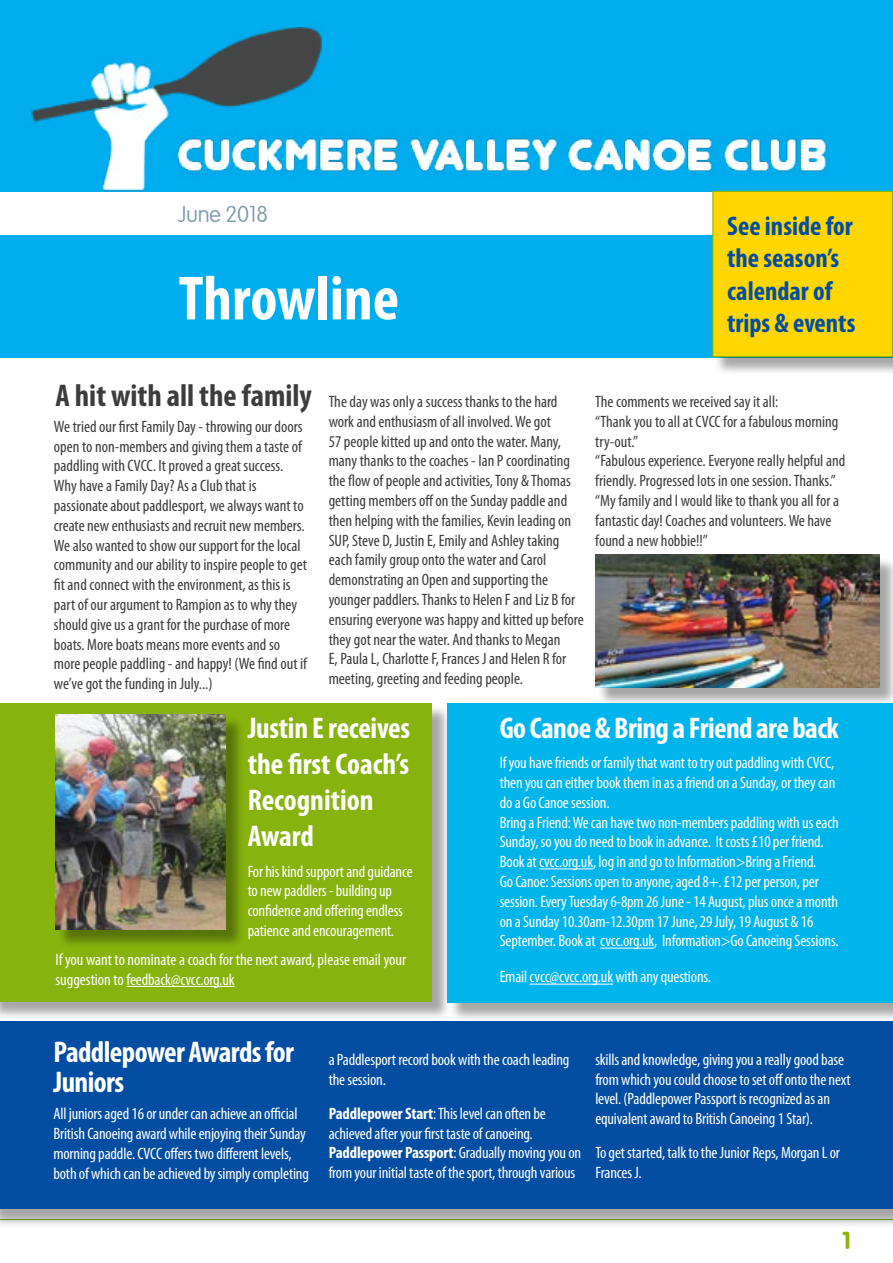
<style>
.page{position:relative;width:893px;height:1263px;background:#fff}
.page>*{position:absolute;margin:0;border:0;box-sizing:border-box;transform-origin:0 0}
.t1{font:700 condensed 63px "Myriad Pro";color:#fff}
.t2{font:700 condensed 31.5px "Myriad Pro";color:#3c3c3c}
.t3{font:700 condensed 30px/30px "Myriad Pro";letter-spacing:-.02em;color:#fff}
.t4{font:700 condensed 30px/36px "Myriad Pro";color:#fff}
.t5{font:700 condensed 27px/32.4px "Myriad Pro";color:#034ea2}
.t6{font:700 24px "VAG Rounded Black S Si";color:#86b30d}
.t7{font:100 22.5px "VAG Rounded Light S Si";letter-spacing:-.02em;color:#7b9aa9}
.t8{font:condensed 16.5px/19.8px "Myriad Pro";color:#3c3c3c}
.t9{font:condensed 16.5px/19.8px "Myriad Pro";letter-spacing:-.01em;color:#fff}
.s1{font-weight:700}
</style>
<div class="page">
<div style="left:0;top:705px;width:451px;height:315px;background:#000;opacity:.35"></div>
<div style="left:0;top:703px;width:432px;height:299px;background:#86b30d"></div>
<div style="left:0;top:0;width:893px;height:357px;background:#00aeef"></div>
<div style="left:0;top:192px;width:893px;height:43px;background:#fff"></div>
<div style="left:715px;top:193px;width:178px;height:183px;background:#000;opacity:.35"></div>
<div style="left:713px;top:191px;width:179px;height:166px;background:#ffd600"></div>
<div style="left:712px;top:191px;width:181px;height:166px;border:1px solid #86b30d"></div>
<img style="left:29px;top:27px;width:814px;height:170px">
<div style="left:598px;top:557px;width:295px;height:149px;background:#000;opacity:.35"></div>
<img style="left:595px;top:555px;width:285px;height:132px">
<div style="left:58px;top:717px;width:186px;height:232px;background:#000;opacity:.35"></div>
<img style="left:55px;top:714px;width:170px;height:216px">
<hr style="left:127px;top:986px;width:108px;height:1px;background:#fff">
<div style="left:450px;top:705px;width:443px;height:317px;background:#000;opacity:.35"></div>
<div style="left:447px;top:703px;width:446px;height:300px;background:#00b5ec"></div>
<hr style="left:539px;top:868px;width:54px;height:1px;background:#fff">
<hr style="left:600px;top:948px;width:54px;height:1px;background:#fff">
<hr style="left:529px;top:984px;width:84px;height:1px;background:#fff">
<div style="left:0;top:1023px;width:893px;height:204px;background:#000;opacity:.35"></div>
<div style="left:0;top:1021px;width:893px;height:188px;background:#034ea2"></div>
<h3 class="t7" style="left:179px;top:201px;width:91px">June 2018</h3>
<h1 class="t1" style="left:179px;top:259px;width:222px">Throwline</h1>
<h3 class="t5" style="left:727px;top:209px;width:130px">See inside for the season’s calendar of trips &amp; events</h3>
<h2 class="t2" style="left:55px;top:376px;width:258px">A hit with all the family</h2>
<p class="t8" style="left:54px;top:416px;width:255px">We tried our first Family Day - throwing our doors open to non-members and giving them a taste of paddling with CVCC. It proved a great success.<br>Why have a Family Day? As a Club that is passionate about paddlesport, we always want to create new enthusiasts and recruit new members.<br>We also wanted to show our support for the local community and our ability to inspire people to get fit and connect with the environment, as this is part of our argument to Rampion as to why they should give us a grant for the purchase of more boats. More boats means more events and so more people paddling - and happy! (We find out if we’ve got the funding in July...)</p>
<p class="t8" style="left:329px;top:391px;width:256px">The day was only a success thanks to the hard work and enthusiasm of all involved. We got<br>57 people kitted up and onto the water. Many, many thanks to the coaches - Ian P coordinating the flow of people and activities, Tony &amp; Thomas getting members off on the Sunday paddle and then helping with the families, Kevin leading on SUP, Steve D, Justin E, Emily and Ashley taking each family group onto the water and Carol demonstrating an Open and supporting the younger paddlers. Thanks to Helen F and Liz B for ensuring everyone was happy and kitted up before they got near the water. And thanks to Megan<br>E, Paula L, Charlotte F, Frances J and Helen R for meeting, greeting and feeding people.</p>
<p class="t8" style="left:595px;top:391px;width:251px">The comments we received say it all:<br>“Thank you to all at CVCC for a fabulous morning try-out.”<br>“Fabulous experience. Everyone really helpful and friendly. Progressed lots in one session. Thanks.” “My family and I would like to thank you all for a fantastic day! Coaches and volunteers. We have found a new hobbie!!”</p>
<h3 class="t4" style="left:248px;top:709px;width:164px">Justin E receives the first Coach’s<br>Recognition<br>Award</h3>
<p class="t9" style="left:248px;top:861px;width:167px">For his kind support and guidance to new paddlers - building up confidence and offering endless patience and encouragement.</p>
<p class="t9" style="left:55px;top:949px;width:352px">If you want to nominate a coach for the next award, please email your suggestion to feedback@cvcc.org.uk</p>
<h3 class="t3" style="left:500px;top:712px;width:341px">Go Canoe &amp; Bring a Friend are back</h3>
<p class="t9" style="left:500px;top:753px;width:341px">If you have friends or family that want to try out paddling with CVCC, then you can either book them in as a friend on a Sunday, or they can do a Go Canoe session.<br>Bring a Friend: We can have two non-members paddling with us each Sunday, so you do need to book in advance. It costs £10 per friend.<br>Book at cvcc.org.uk, log in and go to Information&gt;Bring a Friend.<br>Go Canoe: Sessions open to anyone, aged 8+. £12 per person, per session. Every Tuesday 6-8pm 26 June - 14 August, plus once a month on a Sunday 10.30am-12.30pm 17 June, 29 July, 19 August &amp; 16<br>September. Book at cvcc.org.uk, Information&gt;Go Canoeing Sessions.</p>
<p class="t9" style="left:500px;top:967px;width:213px">Email cvcc@cvcc.org.uk with any questions.</p>
<h3 class="t3" style="left:53px;top:1036px;width:242px">Paddlepower Awards for<br>Juniors</h3>
<p class="t9" style="left:53px;top:1103px;width:257px">All juniors aged 16 or under can achieve an official British Canoeing award while enjoying their Sunday morning paddle. CVCC offers two different levels, both of which can be achieved by simply completing</p>
<p class="t9" style="left:329px;top:1049px;width:242px">a Paddlesport record book with the coach leading the session.</p>
<p class="t9" style="left:329px;top:1103px;width:254px"><span class="s1">Paddlepower Start</span>: This level can often be achieved after your first taste of canoeing.<br><span class="s1">Paddlepower Passport</span>: Gradually moving you on from your initial taste of the sport, through various</p>
<p class="t9" style="left:595px;top:1049px;width:257px">skills and knowledge, giving you a really good base from which you could choose to set off onto the next level. (Paddlepower Passport is recognized as an equivalent award to British Canoeing 1 Star).</p>
<p class="t9" style="left:595px;top:1143px;width:246px">To get started, talk to the Junior Reps, Morgan L or<br>Frances J.</p>
<h3 class="t6" style="left:842px;top:1226px;width:10px">1</h3>
</div>
